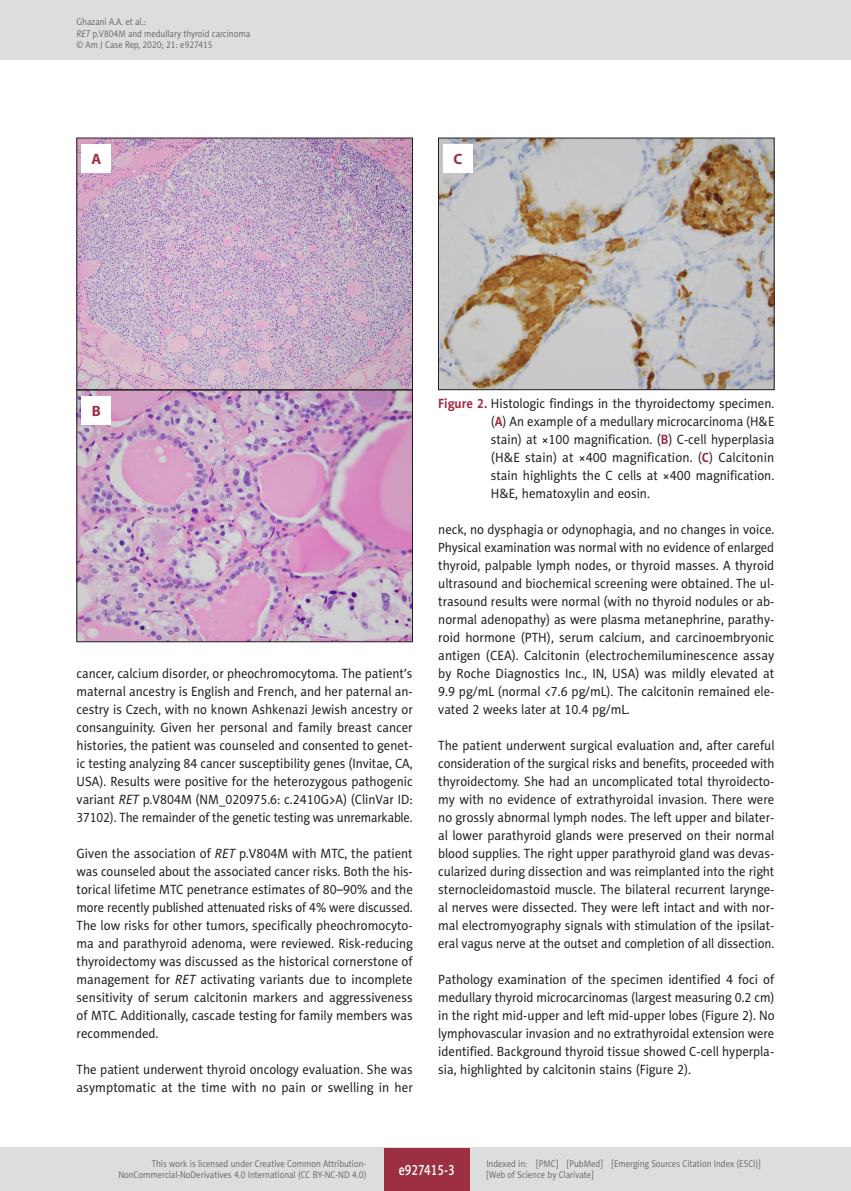
<style>
.page{position:relative;width:851px;height:1191px;background:#fff}
.page>*{position:absolute;margin:0;border:0;box-sizing:border-box;transform-origin:0 0}
.AJCR_e-PAGINA{font:15px "Naomi Sans EFN Medium";color:#fff;scale:.8 1}
.t1{font:700 15px "Myriad Pro";color:#9d2f42}
.AJCR_Body{font:13.5px/18px "Naomi Sans EFN";color:#231f20;text-align:justify;scale:.95 1}
.AJCR_pagina_zywa{font:9.75px/11.2px "Naomi Sans EFN Light";color:#57585a;scale:.9 1}
.AJCR_pagina_sygnatur{font:9.75px "Naomi Sans EFN Light";color:#57585a;scale:.9 1}
.s1{font-style:italic}
.s2{font-weight:700;color:#9d2f42}
</style>
<div class="page">
<img style="left:79px;top:140px;width:331px;height:500px">
<div style="left:82px;top:144px;width:29px;height:28px;background:#fff"></div>
<div style="left:77px;top:390px;width:335px;height:252px;border:1px solid #231f20"></div>
<div style="left:82px;top:396px;width:29px;height:28px;background:#fff"></div>
<img style="left:440px;top:140px;width:332px;height:248px">
<div style="left:438px;top:138px;width:336px;height:252px;border:1px solid #231f20"></div>
<div style="left:443px;top:144px;width:29px;height:28px;background:#fff"></div>
<div style="left:0;top:0;width:850px;height:60px;background:#dcdddf"></div>
<div style="left:0;top:1148px;width:850px;height:43px;background:#dcdddf"></div>
<div style="left:384px;top:1147px;width:85px;height:43px;background:#9d2f42"></div>
<p class="AJCR_pagina_zywa" style="left:77px;top:16px;width:194px">Ghazani A.A. et al.:<br><span class="s1">RET</span> p.V804M and medullary thyroid carcinoma</p>
<p class="AJCR_pagina_sygnatur" style="left:77px;top:39px;width:153px">© Am J Case Rep, 2020; 21: e927415</p>
<p class="t1" style="left:91px;top:149px;width:11px">A</p>
<p class="t1" style="left:453px;top:149px;width:10px">C</p>
<p class="t1" style="left:92px;top:401px;width:11px">B</p>
<p class="AJCR_Body" style="left:77px;top:664px;width:355px">cancer, calcium disorder, or pheochromocytoma. The patient’s maternal ancestry is English and French, and her paternal an&shy;cestry is Czech, with no known Ashkenazi Jewish ancestry or consanguinity. Given her personal and family breast cancer histories, the patient was counseled and consented to genet&shy;ic testing analyzing 84 cancer susceptibility genes (Invitae, CA, USA). Results were positive for the heterozygous pathogenic variant <span class="s1">RET</span> p.V804M (NM_020975.6: c.2410G&gt;A) (ClinVar ID:<br>37102). The remainder of the genetic testing was unremarkable.</p>
<p class="AJCR_Body" style="left:77px;top:844px;width:355px">Given the association of <span class="s1">RET</span> p.V804M with MTC, the patient was counseled about the associated cancer risks. Both the his&shy;torical lifetime MTC penetrance estimates of 80–90% and the more recently published attenuated risks of 4% were discussed.<br>The low risks for other tumors, specifically pheochromocyto&shy;ma and parathyroid adenoma, were reviewed. Risk-reducing thyroidectomy was discussed as the historical cornerstone of management for <span class="s1">RET</span> activating variants due to incomplete sensitivity of serum calcitonin markers and aggressiveness of MTC. Additionally, cascade testing for family members was recommended.</p>
<p class="AJCR_Body" style="left:77px;top:1060px;width:355px">The patient underwent thyroid oncology evaluation. She was asymptomatic at the time with no pain or swelling in her</p>
<p class="AJCR_Body" style="left:491px;top:394px;width:300px;text-indent:-53px"><span class="s2">Figure 2.</span> Histologic findings in the thyroidectomy specimen. (<span class="s2">A</span>) An example of a medullary microcarcinoma (H&amp;E stain) at ×100 magnification. (<span class="s2">B</span>) C-cell hyperplasia (H&amp;E stain) at ×400 magnification. (<span class="s2">C</span>) Calcitonin stain highlights the C cells at ×400 magnification.<br>H&amp;E, hematoxylin and eosin.</p>
<p class="AJCR_Body" style="left:438px;top:520px;width:355px">neck, no dysphagia or odynophagia, and no changes in voice.<br>Physical examination was normal with no evidence of enlarged thyroid, palpable lymph nodes, or thyroid masses. A thyroid ultrasound and biochemical screening were obtained. The ul&shy;trasound results were normal (with no thyroid nodules or ab&shy;normal adenopathy) as were plasma metanephrine, parathy&shy;roid hormone (PTH), serum calcium, and carcinoembryonic antigen (CEA). Calcitonin (electrochemiluminescence assay by Roche Diagnostics Inc., IN, USA) was mildly elevated at 9.9 pg/mL (normal &lt;7.6 pg/mL). The calcitonin remained ele&shy;vated 2 weeks later at 10.4 pg/mL.</p>
<p class="AJCR_Body" style="left:438px;top:736px;width:355px">The patient underwent surgical evaluation and, after careful consideration of the surgical risks and benefits, proceeded with thyroidectomy. She had an uncomplicated total thyroidecto&shy;my with no evidence of extrathyroidal invasion. There were no grossly abnormal lymph nodes. The left upper and bilater&shy;al lower parathyroid glands were preserved on their normal blood supplies. The right upper parathyroid gland was devas&shy;cularized during dissection and was reimplanted into the right sternocleidomastoid muscle. The bilateral recurrent larynge&shy;al nerves were dissected. They were left intact and with nor&shy;mal electromyography signals with stimulation of the ipsilat&shy;eral vagus nerve at the outset and completion of all dissection.</p>
<p class="AJCR_Body" style="left:438px;top:970px;width:355px">Pathology examination of the specimen identified 4 foci of medullary thyroid microcarcinomas (largest measuring 0.2 cm) in the right mid-upper and left mid-upper lobes (Figure 2). No lymphovascular invasion and no extrathyroidal extension were identified. Background thyroid tissue showed C-cell hyperpla&shy;sia, highlighted by calcitonin stains (Figure 2).</p>
<p class="AJCR_pagina_zywa" style="left:118px;top:1158px;width:277px;text-align:right">This work is licensed under Creative Common Attribution-<br>NonCommercial-NoDerivatives 4.0 International (CC BY-NC-ND 4.0)</p>
<p class="AJCR_e-PAGINA" style="left:398px;top:1160px;width:71px">e927415-3</p>
<p class="AJCR_pagina_zywa" style="left:486px;top:1158px;width:306px">Indexed in: [PMC] [PubMed] [Emerging Sources Citation Index (ESCI)] [Web of Science by Clarivate]</p>
</div>
